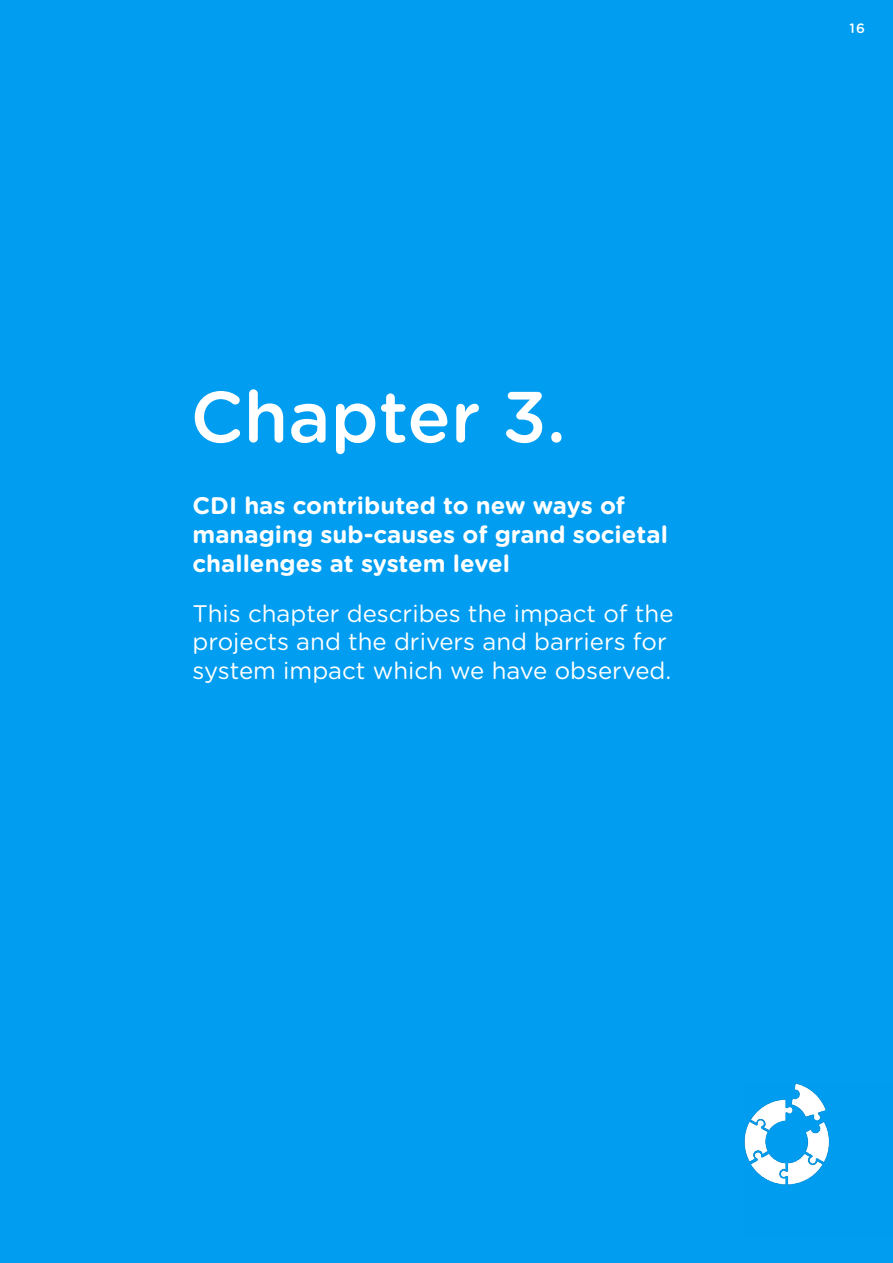
<style>
.page{position:relative;width:893px;height:1263px;background:#009df0}
.page>*{position:absolute;margin:0;border:0;box-sizing:border-box;transform-origin:0 0}
.Kapitel_Rubrik__H1{font:500 72px "Gotham Rounded";color:#fff}
.Kapitel_Innehåll{font:24px/28.8px "Gotham Rounded";color:#fff}
.Kapitel_Innehåll-2{font:700 24px/28.8px "Gotham Rounded";color:#fff}
.t1{font:500 13.5px "Gotham Rounded";color:#fff}
</style>
<div class="page">
<img style="left:744px;top:1083px;width:86px;height:102px">
<h1 class="Kapitel_Rubrik__H1" style="left:190px;top:365px;width:377px">Chapter 3.</h1>
<h2 class="Kapitel_Innehåll-2" style="left:193px;top:490px;width:477px">CDI has contributed to new ways of managing sub-causes of grand societal challenges at system level</h2>
<h2 class="Kapitel_Innehåll" style="left:193px;top:598px;width:483px">This chapter describes the impact of the projects and the drivers and barriers for system impact which we have observed.</h2>
<p class="t1" style="left:849px;top:19px;width:17px">16</p>
</div>
